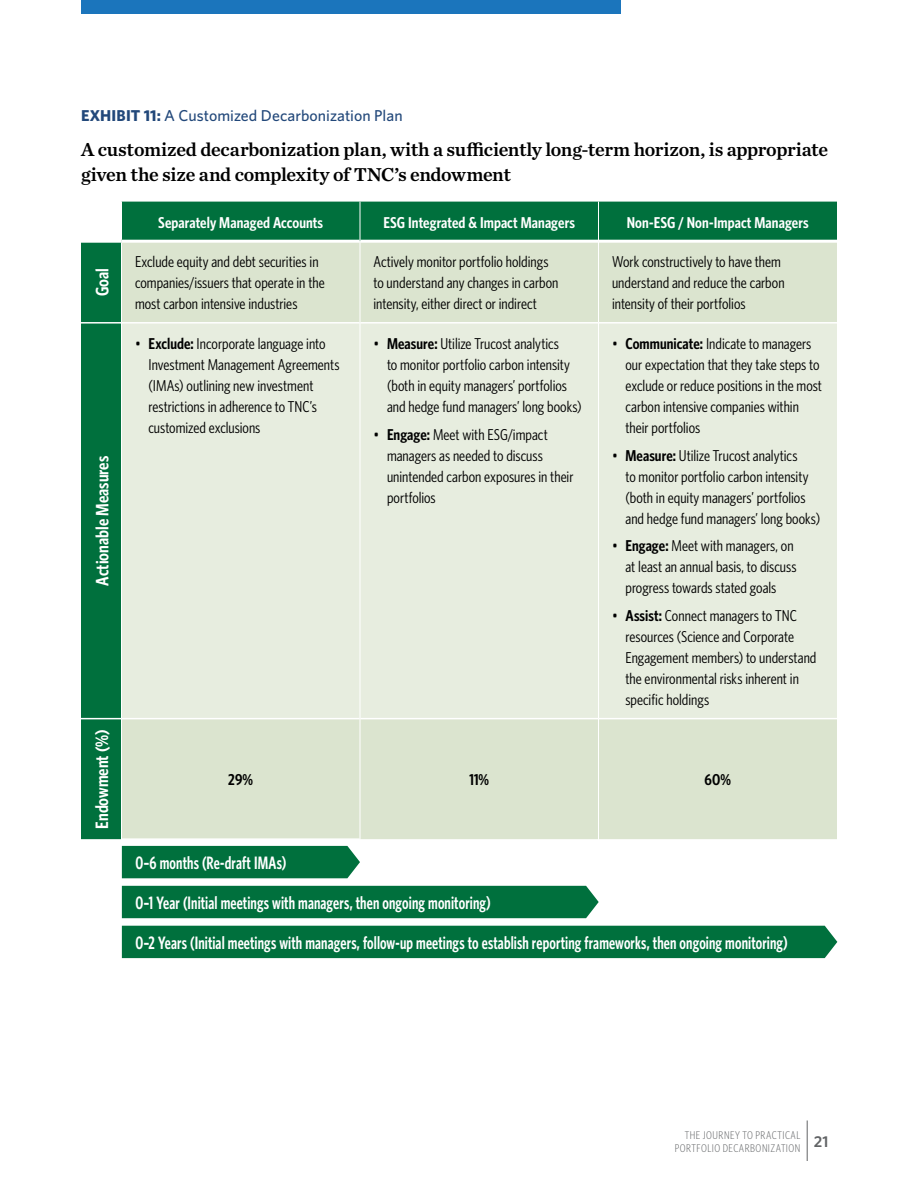
<style>
.page{position:relative;width:918px;height:1188px;background:#fff}
.page>*{position:absolute;margin:0;border:0;box-sizing:border-box;transform-origin:0 0}
.t1{font:19.5px/25.5px "Chronicle Text G2 Semi";letter-spacing:-.015em;color:#000}
.t2{font:600 18px "Whitney Condensed";letter-spacing:.005em;color:#fff;scale:.83 1}
.t3{font:600 18px "Whitney Condensed";letter-spacing:.005em;color:#fff}
.t4{font:15.75px/21px "Whitney Condensed";color:#000}
.t5{font:600 15.75px "Whitney Condensed";letter-spacing:.005em;color:#fff}
.Text{font:500 15.75px "Whitney";letter-spacing:.005em;color:#22487a}
.t6{font:600 15.75px "Whitney Condensed";color:#000}
.t7{font:300 11.25px/13.5px "Whitney Condensed";letter-spacing:.045em;color:#626466}
.s1{font-weight:700}
.s2{font-weight:600}
</style>
<div class="page">
<div style="left:81px;top:0;width:540px;height:14px;background:#1b75bc"></div>
<hr style="left:807px;top:1120px;width:1px;height:41px;background:#626466">
<div style="left:81px;top:202px;width:756px;height:637px;background:#00703d"></div>
<div style="left:122px;top:243px;width:715px;height:596px;background:#dbe4cf"></div>
<div style="left:122px;top:324px;width:715px;height:394px;background:#e7eddf"></div>
<hr style="left:81px;top:240px;width:41px;height:3px;background:#fff">
<hr style="left:122px;top:240px;width:238px;height:3px;background:#fff">
<hr style="left:360px;top:240px;width:238px;height:3px;background:#fff">
<hr style="left:599px;top:240px;width:238px;height:3px;background:#fff">
<hr style="left:81px;top:322px;width:40px;height:2px;background:#fff">
<hr style="left:122px;top:322px;width:238px;height:2px;background:#fff">
<hr style="left:360px;top:322px;width:238px;height:2px;background:#fff">
<hr style="left:599px;top:322px;width:238px;height:2px;background:#fff">
<hr style="left:81px;top:718px;width:40px;height:1px;background:#fff">
<hr style="left:122px;top:718px;width:238px;height:1px;background:#fff">
<hr style="left:360px;top:718px;width:238px;height:1px;background:#fff">
<hr style="left:599px;top:718px;width:238px;height:1px;background:#fff">
<hr style="left:121px;top:202px;width:1px;height:38px;background:#fff">
<hr style="left:360px;top:202px;width:1px;height:39px;background:#fff">
<hr style="left:598px;top:202px;width:1px;height:39px;background:#fff">
<hr style="left:360px;top:241px;width:1px;height:82px;background:#fff">
<hr style="left:598px;top:241px;width:1px;height:82px;background:#fff">
<hr style="left:360px;top:323px;width:1px;height:396px;background:#fff">
<hr style="left:598px;top:323px;width:1px;height:396px;background:#fff">
<hr style="left:360px;top:719px;width:1px;height:120px;background:#fff">
<hr style="left:598px;top:719px;width:1px;height:120px;background:#fff">
<hr style="left:121px;top:243px;width:1px;height:80px;background:#fff">
<hr style="left:121px;top:323px;width:1px;height:396px;background:#fff">
<hr style="left:121px;top:719px;width:1px;height:120px;background:#fff">
<hr style="left:122px;top:838px;width:238px;height:2px;background:#fff">
<div style="left:122px;top:846px;width:238px;height:32px;background:#00703d"></div>
<div style="left:122px;top:886px;width:477px;height:32px;background:#00703d"></div>
<div style="left:122px;top:926px;width:715px;height:32px;background:#00703d"></div>
<p class="Text" style="left:81px;top:105px;width:323px"><span class="s1">EXHIBIT 11:</span> A Customized Decarbonization Plan</p>
<p class="t1" style="left:81px;top:135px;width:749px">A customized decarbonization plan, with a sufficiently long-term horizon, is appropriate given the size and complexity of TNC’s endowment</p>
<p class="t5" style="left:158px;top:212px;width:166px">Separately Managed Accounts</p>
<p class="t5" style="left:383px;top:212px;width:193px">ESG Integrated &amp; Impact Managers</p>
<p class="t5" style="left:627px;top:212px;width:183px">Non-ESG / Non-Impact Managers</p>
<p class="t3" style="left:91px;top:296px;width:30px;rotate:-90deg">Goal</p>
<p class="t4" style="left:135px;top:251px;width:191px">Exclude equity and debt securities in companies/issuers that operate in the most carbon intensive industries</p>
<p class="t4" style="left:374px;top:251px;width:186px">Actively monitor portfolio holdings to understand any changes in carbon intensity, either direct or indirect</p>
<p class="t4" style="left:612px;top:251px;width:174px">Work constructively to have them understand and reduce the carbon intensity of their portfolios</p>
<p class="t3" style="left:91px;top:586px;width:131px;rotate:-90deg">Actionable Measures</p>
<p class="t3" style="left:91px;top:829px;width:101px;rotate:-90deg">Endowment (%)</p>
<p class="t4" style="left:148px;top:333px;width:193px;text-indent:-14px">• <span class="s2">Exclude:</span> Incorporate language into Investment Management Agreements (IMAs) outlining new investment restrictions in adherence to TNC’s customized exclusions</p>
<p class="t4" style="left:387px;top:333px;width:196px;text-indent:-14px">• <span class="s2">Measure:</span> Utilize Trucost analytics<br>to monitor portfolio carbon intensity (both in equity managers’ portfolios and hedge fund managers’ long books)</p>
<p class="t4" style="left:387px;top:423px;width:188px;text-indent:-14px">• <span class="s2">Engage:</span> Meet with ESG/impact managers as needed to discuss unintended carbon exposures in their portfolios</p>
<p class="t4" style="left:626px;top:333px;width:198px;text-indent:-14px">• <span class="s2">Communicate:</span> Indicate to managers our expectation that they take steps to exclude or reduce positions in the most carbon intensive companies within their portfolios</p>
<p class="t4" style="left:626px;top:444px;width:196px;text-indent:-14px">• <span class="s2">Measure:</span> Utilize Trucost analytics<br>to monitor portfolio carbon intensity (both in equity managers’ portfolios and hedge fund managers’ long books)</p>
<p class="t4" style="left:626px;top:535px;width:173px;text-indent:-14px">• <span class="s2">Engage:</span> Meet with managers, on at least an annual basis, to discuss progress towards stated goals</p>
<p class="t4" style="left:626px;top:605px;width:192px;text-indent:-14px">• <span class="s2">Assist:</span> Connect managers to TNC resources (Science and Corporate<br>Engagement members) to understand the environmental risks inherent in specific holdings</p>
<p class="t6" style="left:228px;top:770px;width:26px">29%</p>
<p class="t6" style="left:469px;top:770px;width:21px">11%</p>
<p class="t6" style="left:705px;top:770px;width:28px">60%</p>
<p class="t2" style="left:135px;top:852px;width:184px">0–6 months (Re-draft IMAs)</p>
<p class="t2" style="left:135px;top:892px;width:430px">0–1 Year (Initial meetings with managers, then ongoing monitoring)</p>
<p class="t2" style="left:135px;top:932px;width:788px">0–2 Years (Initial meetings with managers, follow-up meetings to establish reporting frameworks, then ongoing monitoring)</p>
<p class="t7" style="left:675px;top:1128px;width:155px;text-indent:10px">THE JOURNEY TO PRACTICAL<br>PORTFOLIO DECARBONIZATION <sup>21</sup></p>
</div>
